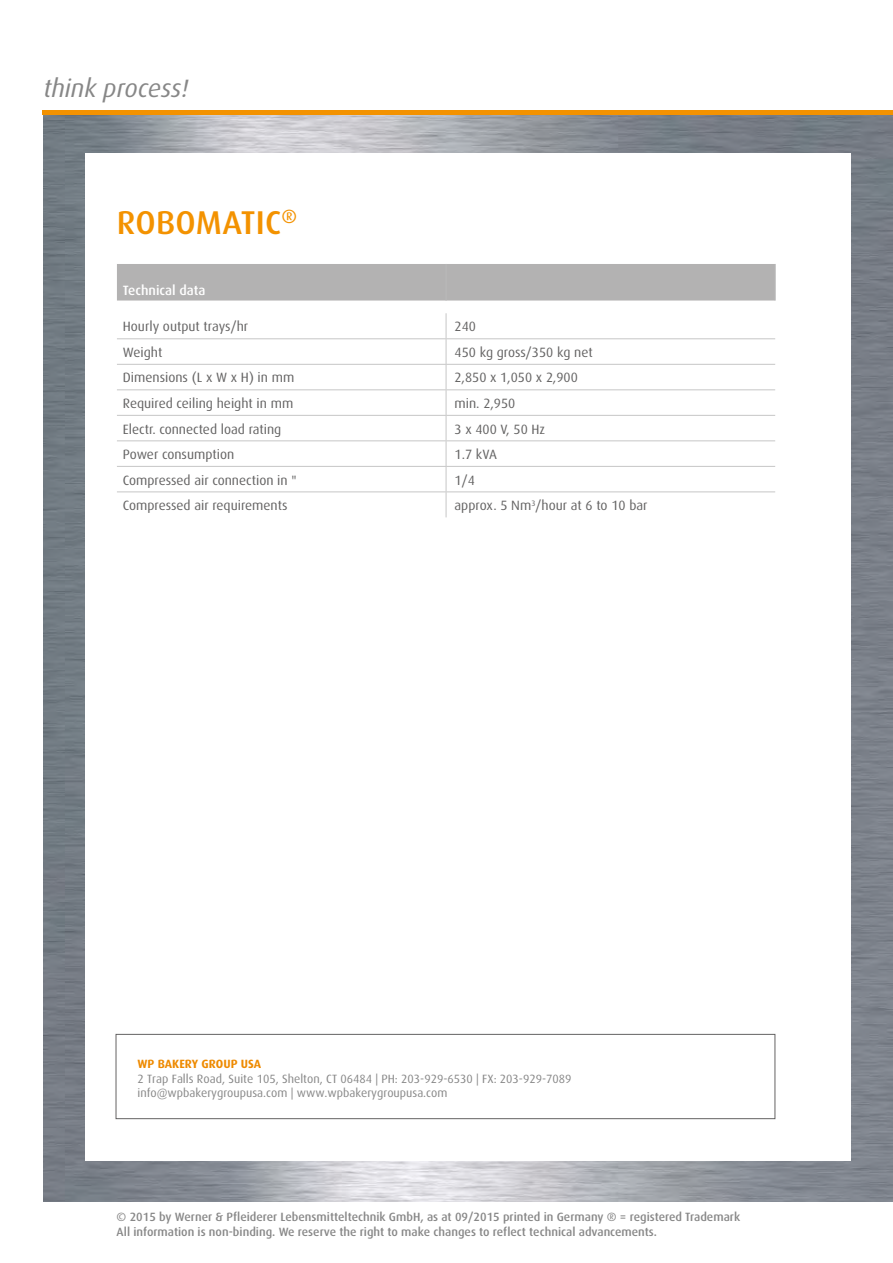
<style>
.page{position:relative;width:893px;height:1263px;background:#fff}
.page>*{position:absolute;margin:0;border:0;box-sizing:border-box;transform-origin:0 0}
.t1{font:500 33px "Dax Pro";letter-spacing:.01em;color:#f39200}
.t2{font:italic 25.2px "Dax";color:#878787}
.t3{font:13.5px "Dax Pro";color:#646363}
.t4{font:500 13.5px "Dax Pro";color:#fff}
.t5{font:500 12px/14.4px "Dax Pro";color:#878787}
.t6{font:12px/14.4px "Dax Pro";color:#878787}
.t7{font:700 12px "Dax Pro";color:#ee8a00}
</style>
<div class="page">
<img style="left:43px;top:115px;width:850px;height:1087px">
<div style="left:85px;top:153px;width:765px;height:1008px;background:#fff"></div>
<hr style="left:43px;top:111px;width:850px;height:4px;background:#f39200">
<div style="left:116px;top:1034px;width:659px;height:85px;border:1px solid #646363"></div>
<div style="left:117px;top:264px;width:658px;height:36px;background:#b3b2b2"></div>
<hr style="left:446px;top:264px;width:1px;height:36px;background:#bababa">
<hr style="left:775px;top:264px;width:1px;height:36px;background:#bababa">
<hr style="left:117px;top:338px;width:329px;height:1px;background:#c6c6c6">
<hr style="left:446px;top:338px;width:329px;height:1px;background:#c6c6c6">
<hr style="left:117px;top:364px;width:329px;height:1px;background:#c6c6c6">
<hr style="left:446px;top:364px;width:329px;height:1px;background:#c6c6c6">
<hr style="left:117px;top:389px;width:329px;height:1px;background:#c6c6c6">
<hr style="left:446px;top:389px;width:329px;height:1px;background:#c6c6c6">
<hr style="left:117px;top:415px;width:329px;height:1px;background:#c6c6c6">
<hr style="left:446px;top:415px;width:329px;height:1px;background:#c6c6c6">
<hr style="left:117px;top:440px;width:329px;height:1px;background:#c6c6c6">
<hr style="left:446px;top:440px;width:329px;height:1px;background:#c6c6c6">
<hr style="left:117px;top:466px;width:329px;height:1px;background:#c6c6c6">
<hr style="left:446px;top:466px;width:329px;height:1px;background:#c6c6c6">
<hr style="left:117px;top:491px;width:329px;height:1px;background:#c6c6c6">
<hr style="left:446px;top:491px;width:329px;height:1px;background:#c6c6c6">
<svg style="left:446px;top:313px;width:1px;height:204px"></svg>
<h2 class="t2" style="left:43px;top:74px;width:147px">think process!</h2>
<h1 class="t1" style="left:117px;top:202px;width:182px">ROBOMATIC<sup>®</sup></h1>
<p class="t4" style="left:123px;top:281px;width:84px">Technical data</p>
<p class="t3" style="left:123px;top:318px;width:127px">Hourly output trays/hr</p>
<p class="t3" style="left:455px;top:318px;width:23px">240</p>
<p class="t3" style="left:123px;top:344px;width:41px">Weight</p>
<p class="t3" style="left:455px;top:344px;width:140px">450 kg gross/350 kg net</p>
<p class="t3" style="left:123px;top:369px;width:173px">Dimensions (L x W x H) in mm</p>
<p class="t3" style="left:455px;top:369px;width:125px">2,850 x 1,050 x 2,900</p>
<p class="t3" style="left:123px;top:395px;width:172px">Required ceiling height in mm</p>
<p class="t3" style="left:455px;top:395px;width:62px">min. 2,950</p>
<p class="t3" style="left:123px;top:420px;width:160px">Electr. connected load rating</p>
<p class="t3" style="left:455px;top:420px;width:92px">3 x 400 V, 50 Hz</p>
<p class="t3" style="left:123px;top:446px;width:113px">Power consumption</p>
<p class="t3" style="left:455px;top:446px;width:44px">1.7 kVA</p>
<p class="t3" style="left:123px;top:471px;width:175px">Compressed air connection in "</p>
<p class="t3" style="left:455px;top:471px;width:22px">1/4</p>
<p class="t3" style="left:123px;top:497px;width:166px">Compressed air requirements</p>
<p class="t3" style="left:455px;top:497px;width:194px">approx. 5 Nm<sup>3</sup>/hour at 6 to 10 bar</p>
<p class="t7" style="left:138px;top:1056px;width:125px">WP BAKERY GROUP USA</p>
<p class="t6" style="left:138px;top:1071px;width:436px">2 Trap Falls Road, Suite 105, Shelton, CT 06484 | PH: 203-929-6530 | FX: 203-929-7089 info@wpbakerygroupusa.com | www.wpbakerygroupusa.com</p>
<p class="t5" style="left:117px;top:1209px;width:625px">© 2015 by Werner &amp; Pfleiderer Lebensmitteltechnik GmbH, as at 09/2015 printed in Germany ® = registered Trademark<br>All information is non-binding. We reserve the right to make changes to reflect technical advancements.</p>
</div>
